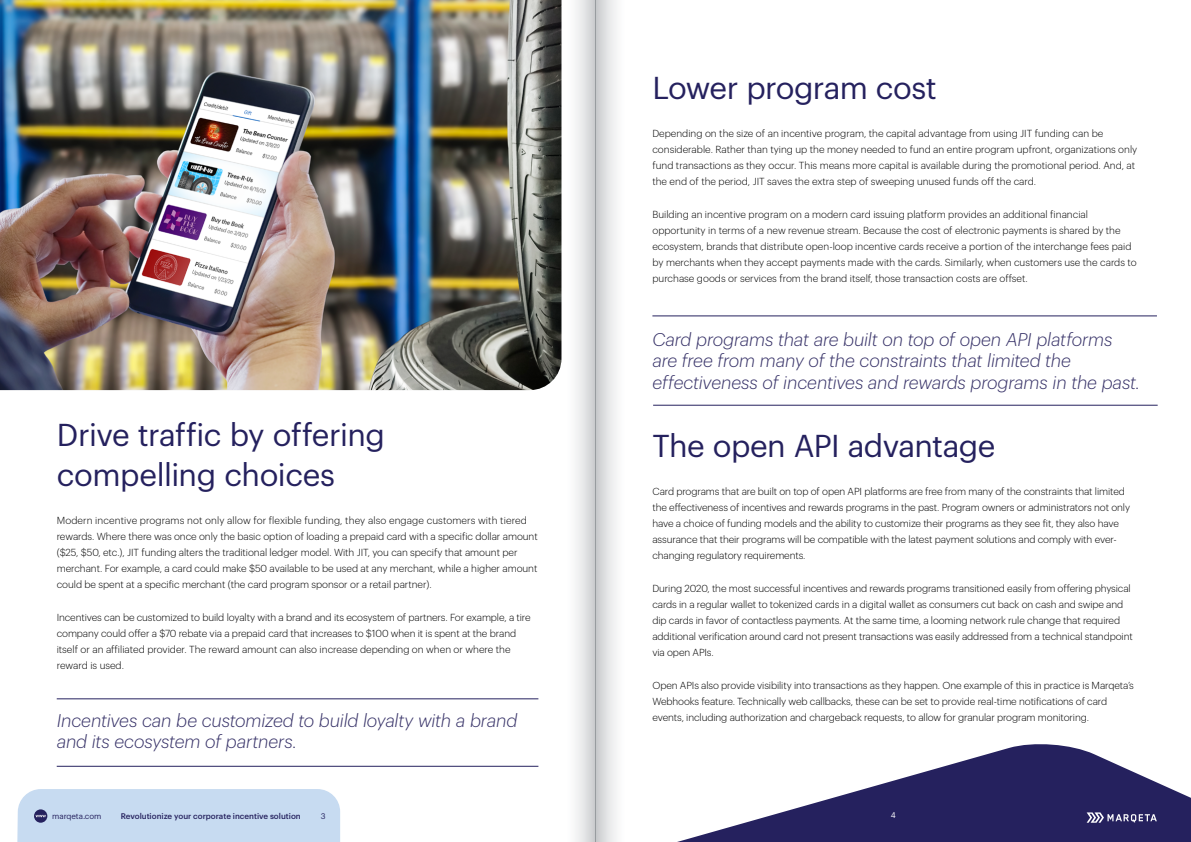
<style>
.page{position:relative;width:1191px;height:842px;background:#fff}
.page>*{position:absolute;margin:0;border:0;box-sizing:border-box;transform-origin:0 0}
.t1{font:31px/40px "Graphik";letter-spacing:-.02em;color:#25215e}
.t2{font:italic 300 18px/21.6px "Graphik";letter-spacing:-.01em;color:#373268}
.t3{font:300 10px/16px "Graphik";letter-spacing:-.01em;color:#000}
.t4{font:500 8px "Graphik";color:#25215e}
.t5{font:8px "Graphik";letter-spacing:-.01em;color:#25215e}
.t6{font:8px "Graphik";color:#fff}
</style>
<div class="page">
<img style="left:0;top:0;width:561px;height:390px">
<svg style="left:677px;top:744px;width:514px;height:98px;fill:#25215e"></svg>
<svg style="left:1086px;top:812px;width:70px;height:11px"></svg>
<div style="left:17px;top:789px;width:323px;height:53px;background:#c7dbf1"></div>
<hr style="left:652px;top:315px;width:505px;height:1px;background:#25215e">
<hr style="left:653px;top:405px;width:504px;height:1px;background:#25215e">
<hr style="left:57px;top:698px;width:481px;height:1px;background:#25215e">
<hr style="left:57px;top:766px;width:481px;height:1px;background:#25215e">
<div style="left:595px;top:0;width:30px;height:842px;background:linear-gradient(to right,#caccce,#fff)"></div>
<div style="left:565px;top:0;width:30px;height:842px;background:linear-gradient(to right,#fff,#d1d3d5)"></div>
<h1 class="t1" style="left:652px;top:66px;width:286px">Lower program cost</h1>
<p class="t3" style="left:652px;top:124px;width:486px">Depending on the size of an incentive program, the capital advantage from using JIT funding can be considerable. Rather than tying up the money needed to fund an entire program upfront, organizations only fund transactions as they occur. This means more capital is available during the promotional period. And, at the end of the period, JIT saves the extra step of sweeping unused funds off the card.</p>
<p class="t3" style="left:652px;top:205px;width:486px">Building an incentive program on a modern card issuing platform provides an additional financial opportunity in terms of a new revenue stream. Because the cost of electronic payments is shared by the ecosystem, brands that distribute open-loop incentive cards receive a portion of the interchange fees paid by merchants when they accept payments made with the cards. Similarly, when customers use the cards to purchase goods or services from the brand itself, those transaction costs are offset.</p>
<h1 class="t1" style="left:57px;top:412px;width:330px">Drive traffic by offering compelling choices</h1>
<p class="t3" style="left:57px;top:511px;width:482px">Modern incentive programs not only allow for flexible funding, they also engage customers with tiered rewards. Where there was once only the basic option of loading a prepaid card with a specific dollar amount ($25, $50, etc.), JIT funding alters the traditional ledger model. With JIT, you can specify that amount per merchant. For example, a card could make $50 available to be used at any merchant, while a higher amount could be spent at a specific merchant (the card program sponsor or a retail partner).</p>
<p class="t3" style="left:57px;top:608px;width:475px">Incentives can be customized to build loyalty with a brand and its ecosystem of partners. For example, a tire company could offer a $70 rebate via a prepaid card that increases to $100 when it is spent at the brand itself or an affiliated provider. The reward amount can also increase depending on when or where the reward is used.</p>
<h2 class="t2" style="left:57px;top:708px;width:462px">Incentives can be customized to build loyalty with a brand and its ecosystem of partners.</h2>
<h2 class="t2" style="left:652px;top:327px;width:489px">Card programs that are built on top of open API platforms are free from many of the constraints that limited the effectiveness of incentives and rewards programs in the past.</h2>
<h1 class="t1" style="left:652px;top:424px;width:344px">The open API advantage</h1>
<p class="t3" style="left:652px;top:482px;width:479px">Card programs that are built on top of open API platforms are free from many of the constraints that limited the effectiveness of incentives and rewards programs in the past. Program owners or administrators not only have a choice of funding models and the ability to customize their programs as they see fit, they also have assurance that their programs will be compatible with the latest payment solutions and comply with ever&shy;changing regulatory requirements.</p>
<p class="t3" style="left:652px;top:580px;width:482px">During 2020, the most successful incentives and rewards programs transitioned easily from offering physical cards in a regular wallet to tokenized cards in a digital wallet as consumers cut back on cash and swipe and dip cards in favor of contactless payments. At the same time, a looming network rule change that required additional verification around card not present transactions was easily addressed from a technical standpoint via open APIs.</p>
<p class="t3" style="left:652px;top:677px;width:483px">Open APIs also provide visibility into transactions as they happen. One example of this in practice is Marqeta’s<br>Webhooks feature. Technically web callbacks, these can be set to provide real-time notifications of card events, including authorization and chargeback requests, to allow for granular program monitoring.</p>
<p class="t5" style="left:52px;top:810px;width:51px">marqeta.com</p>
<p class="t4" style="left:121px;top:810px;width:181px">Revolutionize your corporate incentive solution</p>
<p class="t5" style="left:321px;top:810px;width:6px">3</p>
<p class="t6" style="left:890px;top:809px;width:6px">4</p>
</div>
